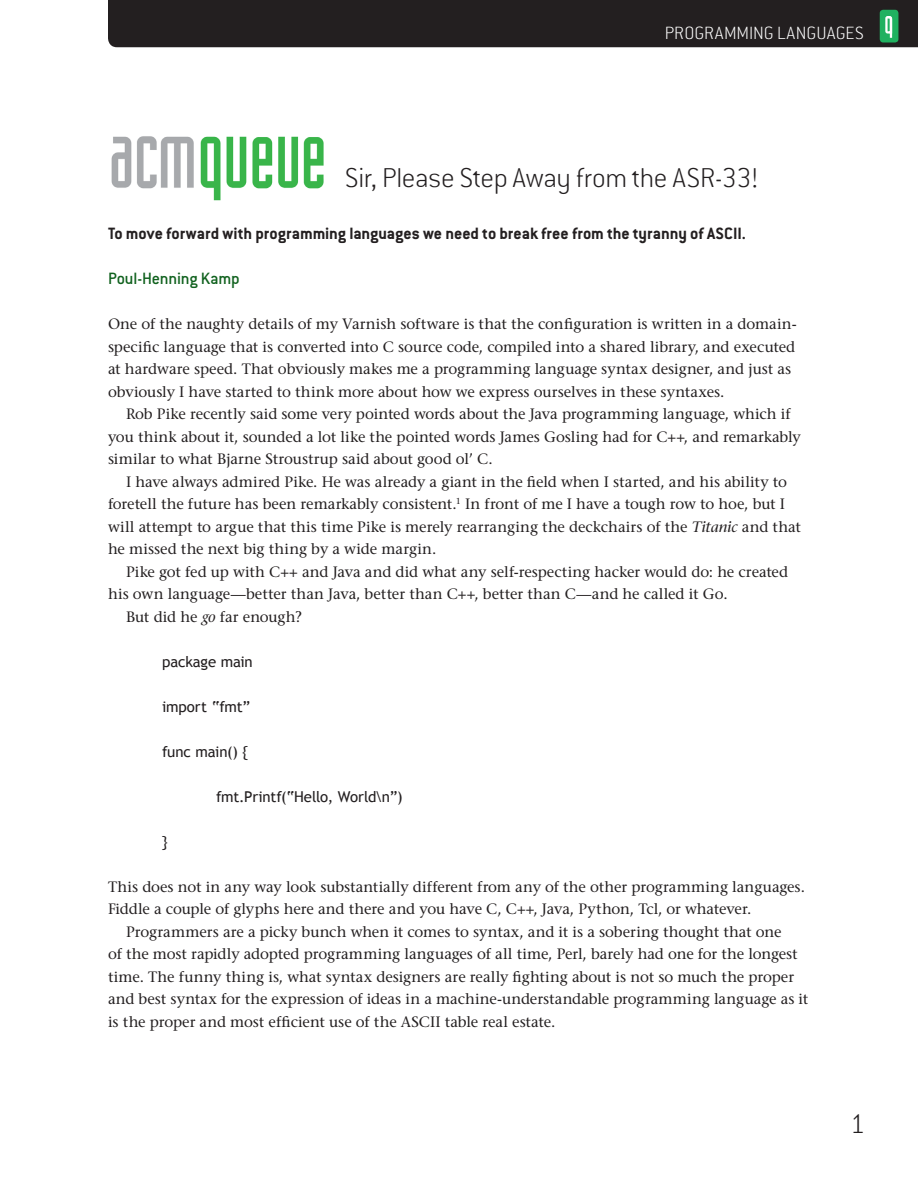
<style>
.page{position:relative;width:918px;height:1188px;background:#fff}
.page>*{position:absolute;margin:0;border:0;box-sizing:border-box;transform-origin:0 0}
.Q_headline{font:200 30px "Conduit ITC Std";letter-spacing:-.01em;color:#231f20}
.t1{font:200 19.5px "Conduit ITC Std";letter-spacing:.005em;color:#fff}
.Q_deck{font:700 18px "Conduit ITC Std";letter-spacing:-.005em;color:#231f20}
.Q_byline{font:500 18px "Conduit ITC Std";letter-spacing:-.01em;color:#11621f}
.Q_body_copy{font:15px/22.5px "Stone Serif";letter-spacing:-.005em;color:#231f20}
.Q_body_copy_no_inden{font:15px/22.5px "Stone Serif";letter-spacing:-.005em;color:#231f20}
.Q_coding_copy{font:15px "Trebuchet MS";letter-spacing:-.01em;color:#231f20}
.s1{font-style:italic}
</style>
<div class="page">
<div style="left:108px;top:0;width:810px;height:47px;background:#231f20"></div>
<img style="left:111px;top:136px;width:213px;height:65px">
<p class="t1" style="left:665px;top:22px;width:201px">PROGRAMMING LANGUAGES</p>
<p class="Q_headline" style="left:345px;top:159px;width:416px">Sir, Please Step Away from the ASR-33!</p>
<p class="Q_deck" style="left:108px;top:223px;width:639px">To move forward with programming languages we need to break free from the tyranny of ASCII.</p>
<p class="Q_byline" style="left:108px;top:268px;width:133px">Poul-Henning Kamp</p>
<p class="Q_body_copy_no_inden" style="left:108px;top:313px;width:690px">One of the naughty details of my Varnish software is that the configuration is written in a domain&shy;specific language that is converted into C source code, compiled into a shared library, and executed at hardware speed. That obviously makes me a programming language syntax designer, and just as obviously I have started to think more about how we express ourselves in these syntaxes.</p>
<p class="Q_body_copy" style="left:108px;top:403px;width:694px;text-indent:18px">Rob Pike recently said some very pointed words about the Java programming language, which if you think about it, sounded a lot like the pointed words James Gosling had for C++, and remarkably similar to what Bjarne Stroustrup said about good ol’ C.</p>
<p class="Q_body_copy" style="left:108px;top:470px;width:694px;text-indent:18px">I have always admired Pike. He was already a giant in the field when I started, and his ability to foretell the future has been remarkably consistent.<sup>1</sup> In front of me I have a tough row to hoe, but I will attempt to argue that this time Pike is merely rearranging the deckchairs of the <span class="s1">Titanic</span> and that he missed the next big thing by a wide margin.</p>
<p class="Q_body_copy" style="left:108px;top:560px;width:682px;text-indent:18px">Pike got fed up with C++ and Java and did what any self-respecting hacker would do: he created his own language—better than Java, better than C++, better than C—and he called it Go.</p>
<p class="Q_body_copy" style="left:126px;top:605px;width:177px">But did he <span class="s1">go</span> far enough?</p>
<p class="Q_coding_copy" style="left:162px;top:653px;width:92px">package main</p>
<p class="Q_coding_copy" style="left:162px;top:698px;width:90px">import “fmt”</p>
<p class="Q_coding_copy" style="left:162px;top:743px;width:87px">func main() {</p>
<p class="Q_coding_copy" style="left:216px;top:788px;width:188px">fmt.Printf(“Hello, World\n”)</p>
<p class="Q_coding_copy" style="left:162px;top:833px;width:7px">}</p>
<p class="Q_body_copy_no_inden" style="left:108px;top:875px;width:698px">This does not in any way look substantially different from any of the other programming languages.<br>Fiddle a couple of glyphs here and there and you have C, C++, Java, Python, Tcl, or whatever.</p>
<p class="Q_body_copy" style="left:108px;top:920px;width:702px;text-indent:18px">Programmers are a picky bunch when it comes to syntax, and it is a sobering thought that one<br>of the most rapidly adopted programming languages of all time, Perl, barely had one for the longest time. The funny thing is, what syntax designers are really fighting about is not so much the proper and best syntax for the expression of ideas in a machine-understandable programming language as it is the proper and most efficient use of the ASCII table real estate.</p>
<p class="Q_headline" style="left:850px;top:1106px;width:17px">1</p>
</div>
